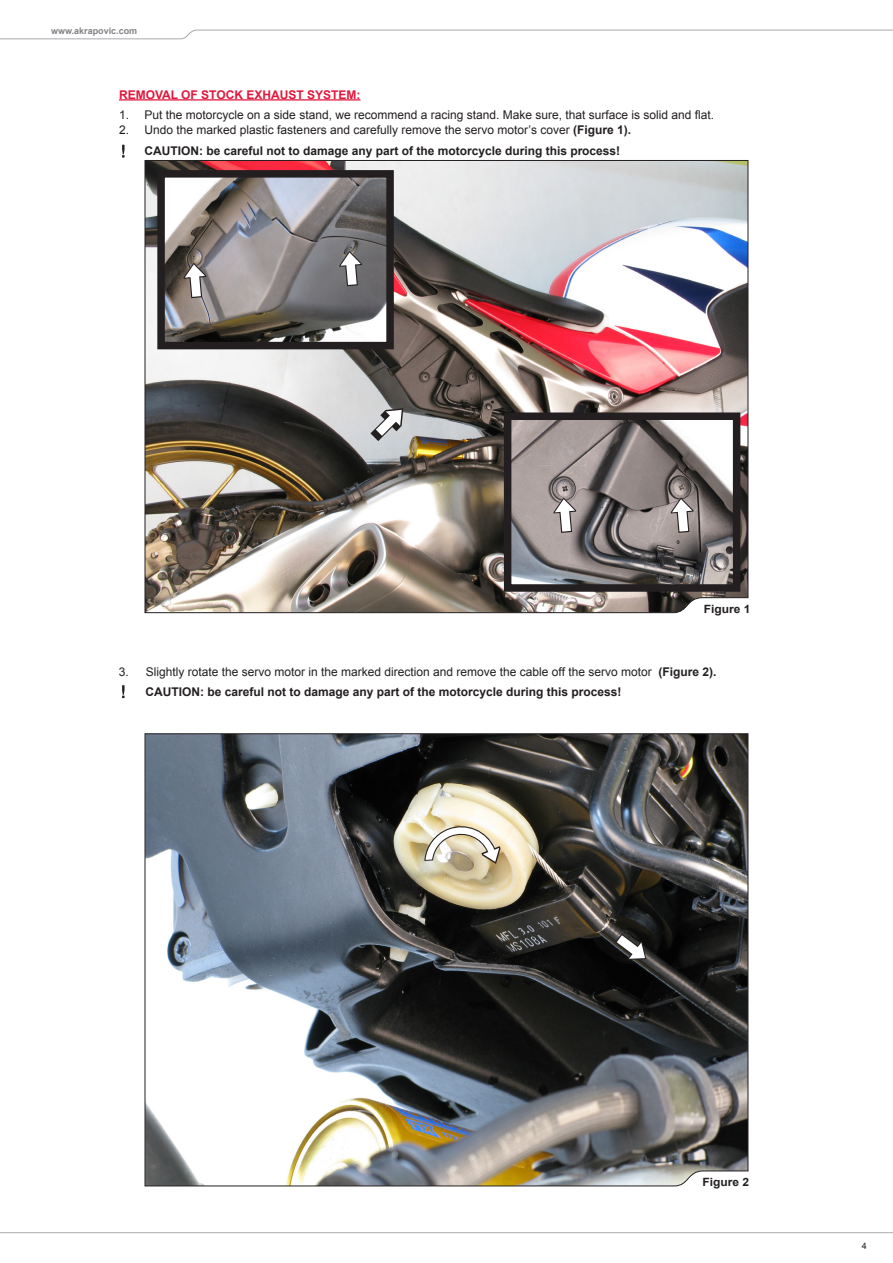
<style>
.page{position:relative;width:893px;height:1263px;background:#fff}
.page>*{position:absolute;margin:0;border:0;box-sizing:border-box;transform-origin:0 0}
.body_txt_bold{font:12px "Arial";color:#231f20}
.t1{font:700 12px "Arial";color:#231f20}
.naslov_RD{font:700 12px "Arial";color:#e2173d}
.body_txt_bold-2{font:700 11.4px "Arial";color:#231f20;scale:1.05 1}
.t2{font:700 9px "Arial";color:#808285}
.t3{font:9px "Arial";color:#231f20}
.s1{font-weight:700}
</style>
<div class="page">
<svg style="left:0;top:29px;width:893px;height:10px"></svg>
<svg style="left:0;top:1232px;width:893px;height:2px;background:#d3d3d5"></svg>
<svg style="left:122px;top:145px;width:3px;height:13px"></svg>
<hr style="left:119px;top:99px;width:241px;height:2px;background:#e2173d">
<svg style="left:122px;top:685px;width:3px;height:13px"></svg>
<img style="left:144px;top:160px;width:605px;height:453px">
<img style="left:144px;top:733px;width:605px;height:454px">
<img style="left:513px;top:421px;width:218px;height:162px">
<div style="left:504px;top:412px;width:236px;height:180px;border:8px solid #231f20"></div>
<img style="left:166px;top:179px;width:219px;height:161px">
<div style="left:157px;top:170px;width:237px;height:179px;border:8px solid #231f20"></div>
<svg style="left:370px;top:408px;width:33px;height:33px"></svg>
<svg style="left:339px;top:251px;width:23px;height:35px"></svg>
<svg style="left:553px;top:497px;width:23px;height:36px"></svg>
<svg style="left:671px;top:497px;width:22px;height:36px"></svg>
<svg style="left:184px;top:263px;width:22px;height:35px"></svg>
<svg style="left:424px;top:822px;width:77px;height:42px"></svg>
<svg style="left:615px;top:933px;width:31px;height:27px"></svg>
<p class="t2" style="left:51px;top:25px;width:88px">www.akrapovic.com</p>
<p class="naslov_RD" style="left:119px;top:86px;width:243px">REMOVAL OF STOCK EXHAUST SYSTEM:</p>
<p class="body_txt_bold" style="left:119px;top:107px;width:12px">1.</p>
<p class="body_txt_bold" style="left:119px;top:122px;width:12px">2.</p>
<p class="body_txt_bold" style="left:145px;top:107px;width:571px">Put the motorcycle on a side stand, we recommend a racing stand. Make sure, that surface is solid and flat.</p>
<p class="body_txt_bold" style="left:145px;top:122px;width:488px">Undo the marked plastic fasteners and carefully remove the servo motor’s cover <span class="s1">(Figure 1).</span></p>
<p class="t1" style="left:145px;top:143px;width:477px">CAUTION: be careful not to damage any part of the motorcycle during this process!</p>
<p class="body_txt_bold-2" style="left:704px;top:601px;width:46px">Figure 1</p>
<p class="body_txt_bold" style="left:119px;top:663px;width:599px">3. Slightly rotate the servo motor in the marked direction and remove the cable off the servo motor <span class="s1">(Figure 2).</span></p>
<p class="t1" style="left:146px;top:684px;width:477px">CAUTION: be careful not to damage any part of the motorcycle during this process!</p>
<p class="body_txt_bold-2" style="left:702px;top:1175px;width:46px">Figure 2</p>
<p class="t3" style="left:862px;top:1240px;width:7px">4</p>
</div>
